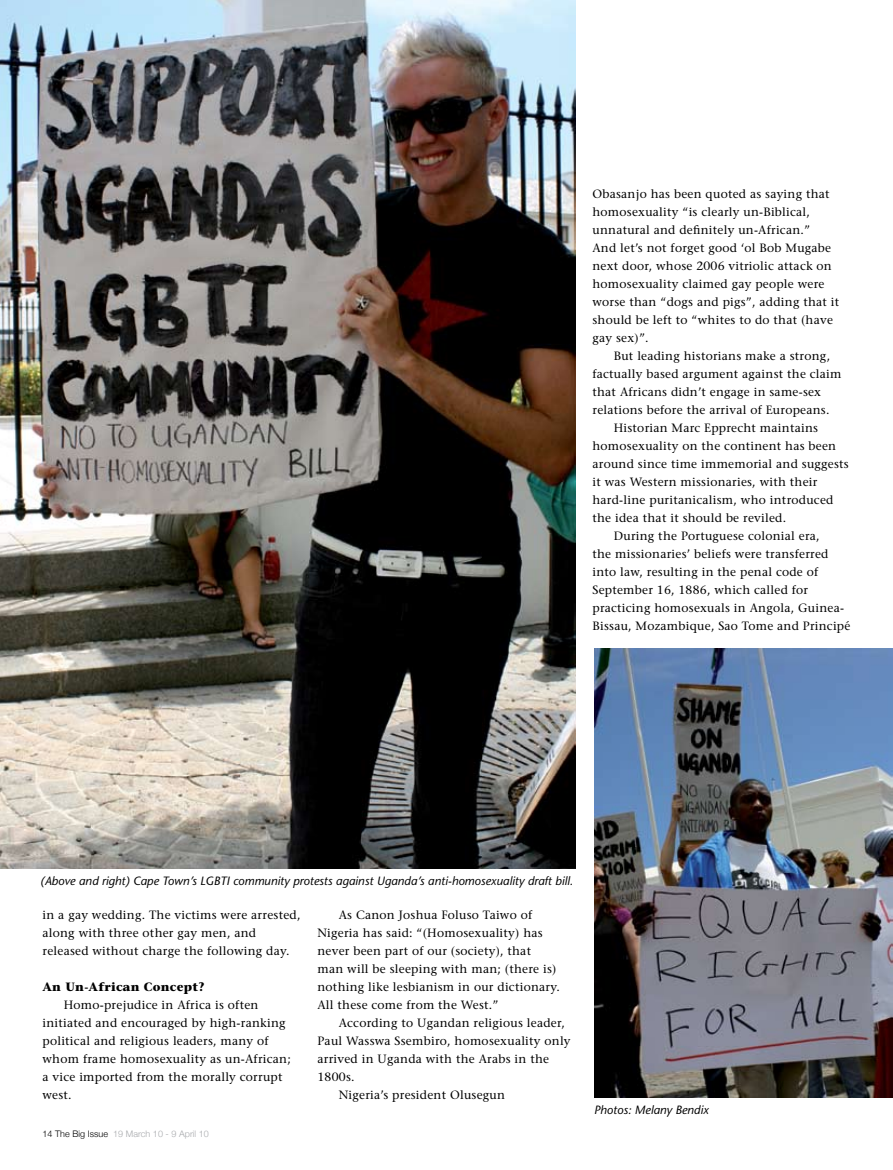
<style>
.page{position:relative;width:893px;height:1170px;background:#fff}
.page>*{position:absolute;margin:0;border:0;box-sizing:border-box;transform-origin:0 0}
.t1{font:12px/18px "Stone Serif";letter-spacing:.02em;color:#000}
.t2{font:italic 12px "Stone Sans";color:#000}
.t3{font:700 12px "Stone Serif";letter-spacing:.02em;color:#000}
.t4{font:300 9px "Helvetica Neue";letter-spacing:.005em;color:#a7a9ac}
.s1{color:#000}
</style>
<div class="page">
<img style="left:0;top:0;width:575px;height:868px">
<img style="left:594px;top:648px;width:299px;height:448px">
<p class="t1" style="left:592px;top:185px;width:248px">Obasanjo has been quoted as saying that homosexuality “is clearly un-Biblical, unnatural and definitely un-African.”<br>And let’s not forget good ‘ol Bob Mugabe next door, whose 2006 vitriolic attack on homosexuality claimed gay people were worse than “dogs and pigs”, adding that it should be left to “whites to do that (have gay sex)”.</p>
<p class="t1" style="left:614px;top:347px;width:218px">But leading historians make a strong,</p>
<p class="t1" style="left:592px;top:365px;width:251px">factually based argument against the claim</p>
<p class="t1" style="left:592px;top:383px;width:230px">that Africans didn’t engage in same-sex</p>
<p class="t1" style="left:592px;top:401px;width:238px">relations before the arrival of Europeans.</p>
<p class="t1" style="left:614px;top:419px;width:206px">Historian Marc Epprecht maintains</p>
<p class="t1" style="left:592px;top:437px;width:245px">homosexuality on the continent has been</p>
<p class="t1" style="left:592px;top:455px;width:258px">around since time immemorial and suggests</p>
<p class="t1" style="left:592px;top:473px;width:227px">it was Western missionaries, with their</p>
<p class="t1" style="left:592px;top:491px;width:242px">hard-line puritanicalism, who introduced</p>
<p class="t1" style="left:592px;top:509px;width:195px">the idea that it should be reviled.</p>
<p class="t1" style="left:614px;top:527px;width:207px">During the Portuguese colonial era,</p>
<p class="t1" style="left:592px;top:545px;width:237px">the missionaries’ beliefs were transferred</p>
<p class="t1" style="left:592px;top:563px;width:227px">into law, resulting in the penal code of</p>
<p class="t1" style="left:592px;top:581px;width:217px">September 16, 1886, which called for</p>
<p class="t1" style="left:592px;top:599px;width:253px">practicing homosexuals in Angola, Guinea-</p>
<p class="t1" style="left:592px;top:617px;width:259px">Bissau, Mozambique, Sao Tome and Principé</p>
<p class="t2" style="left:40px;top:873px;width:534px">(Above and right) Cape Town’s LGBTI community protests against Uganda’s anti-homosexuality draft bill.</p>
<p class="t1" style="left:43px;top:905px;width:259px">in a gay wedding. The victims were arrested, along with three other gay men, and released without charge the following day.</p>
<p class="t3" style="left:43px;top:978px;width:164px">An Un-African Concept?</p>
<p class="t1" style="left:43px;top:995px;width:250px;text-indent:21px">Homo-prejudice in Africa is often initiated and encouraged by high-ranking political and religious leaders, many of whom frame homosexuality as un-African; a vice imported from the morally corrupt west.</p>
<p class="t4" style="left:43px;top:1128px;width:168px"><span class="s1">14 The Big Issue</span> 19 March 10 - 9 April 10</p>
<p class="t1" style="left:317px;top:905px;width:244px;text-indent:21px">As Canon Joshua Foluso Taiwo of Nigeria has said: “(Homosexuality) has never been part of our (society), that<br>man will be sleeping with man; (there is) nothing like lesbianism in our dictionary.<br>All these come from the West.”</p>
<p class="t1" style="left:339px;top:1013px;width:228px">According to Ugandan religious leader,</p>
<p class="t1" style="left:317px;top:1031px;width:255px">Paul Wasswa Ssembiro, homosexuality only</p>
<p class="t1" style="left:317px;top:1049px;width:233px">arrived in Uganda with the Arabs in the</p>
<p class="t1" style="left:317px;top:1067px;width:39px">1800s.</p>
<p class="t1" style="left:339px;top:1085px;width:168px">Nigeria’s president Olusegun</p>
<p class="t2" style="left:594px;top:1102px;width:116px">Photos: Melany Bendix</p>
</div>
